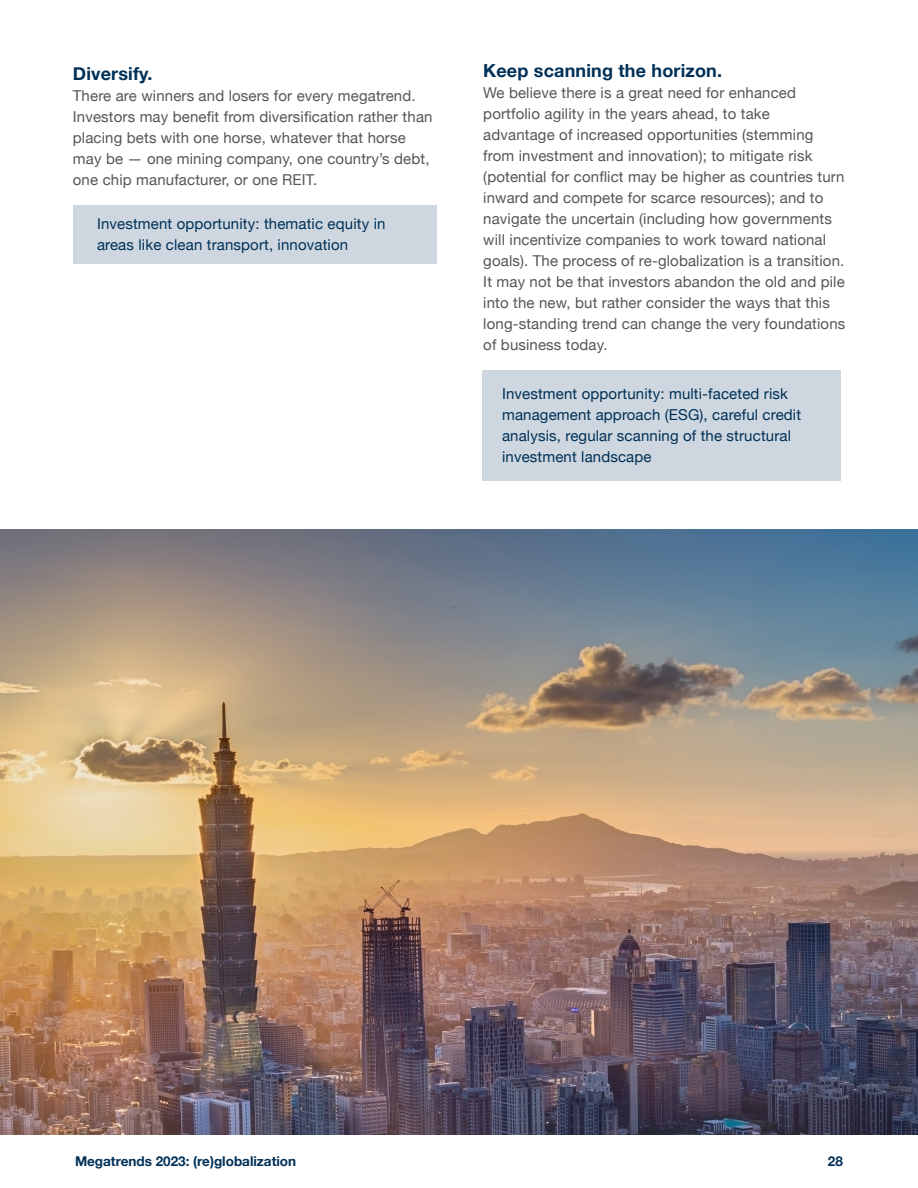
<style>
.page{position:relative;width:918px;height:1188px;background:#fff}
.page>*{position:absolute;margin:0;border:0;box-sizing:border-box;transform-origin:0 0}
.t1{font:700 18px "Helvetica Neue";letter-spacing:.01em;color:#003057}
.t2{font:15px/21px "Helvetica Neue";letter-spacing:.01em;color:#565656}
.t3{font:15px/21px "Helvetica Neue";letter-spacing:.01em;color:#003057}
.t4{font:700 13.5px "Helvetica Neue";color:#003057}
</style>
<div class="page">
<div style="left:73px;top:205px;width:364px;height:58px;background:#ced7df"></div>
<div style="left:482px;top:370px;width:359px;height:111px;background:#ced7df"></div>
<img style="left:0;top:529px;width:918px;height:605px">
<p class="t1" style="left:73px;top:59px;width:81px">Diversify.</p>
<p class="t2" style="left:73px;top:86px;width:361px">There are winners and losers for every megatrend.<br>Investors may benefit from diversification rather than placing bets with one horse, whatever that horse may be — one mining company, one country’s debt, one chip manufacturer, or one REIT.</p>
<p class="t3" style="left:97px;top:214px;width:290px">Investment opportunity: thematic equity in areas like clean transport, innovation</p>
<p class="t1" style="left:483px;top:56px;width:240px">Keep scanning the horizon.</p>
<p class="t2" style="left:483px;top:83px;width:364px">We believe there is a great need for enhanced portfolio agility in the years ahead, to take<br>advantage of increased opportunities (stemming from investment and innovation); to mitigate risk (potential for conflict may be higher as countries turn inward and compete for scarce resources); and to navigate the uncertain (including how governments will incentivize companies to work toward national goals). The process of re-globalization is a transition.<br>It may not be that investors abandon the old and pile into the new, but rather consider the ways that this long-standing trend can change the very foundations of business today.</p>
<p class="t3" style="left:502px;top:384px;width:301px">Investment opportunity: multi-faceted risk management approach (ESG), careful credit analysis, regular scanning of the structural investment landscape</p>
<p class="t4" style="left:75px;top:1150px;width:223px">Megatrends 2023: (re)globalization</p>
<p class="t4" style="left:828px;top:1150px;width:17px">28</p>
</div>
